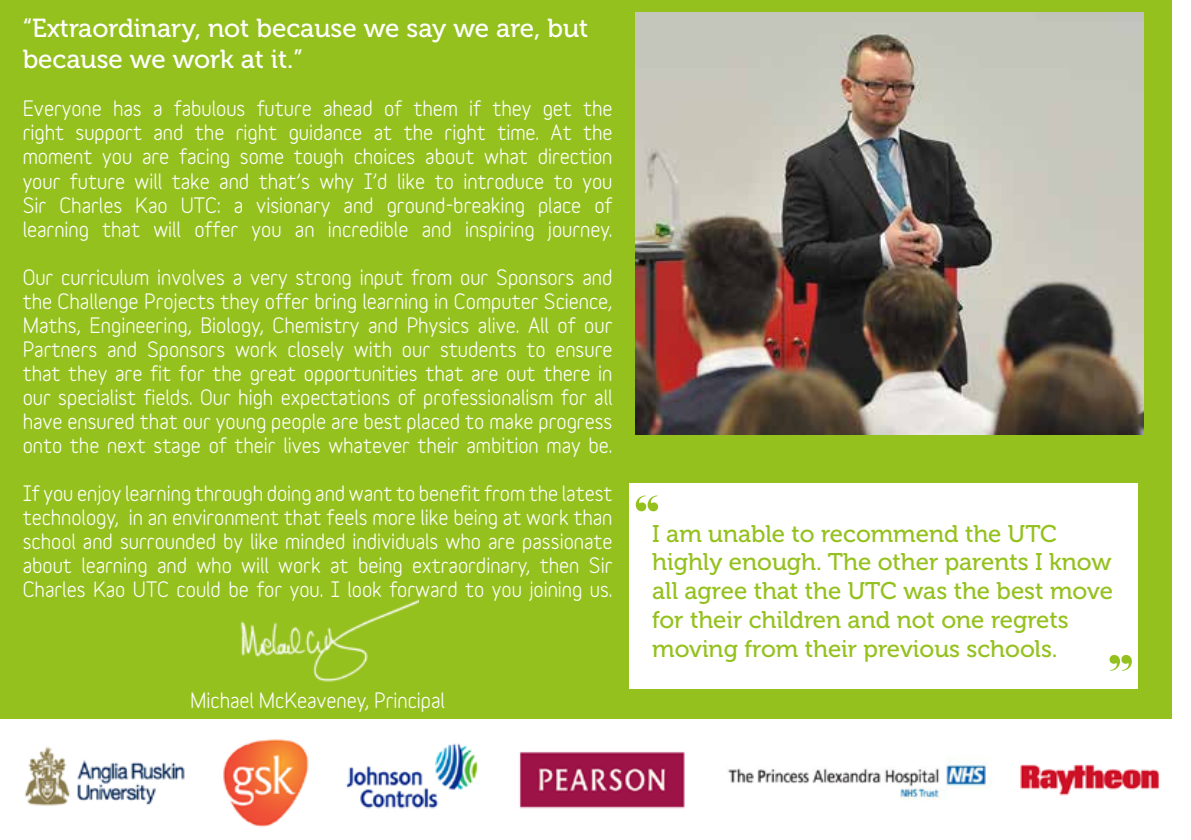
<style>
.page{position:relative;width:1191px;height:840px;background:#fff}
.page>*{position:absolute;margin:0;border:0;box-sizing:border-box;transform-origin:0 0}
.t1{font:52px "Elephant";color:#95c11f}
.t2{font:26px/31.2px "Museo 500";color:#fff}
.t3{font:24px/28.8px "Museo 500";color:#95c11f}
.t4{font:700 20px/24px "Variable";color:#fff;text-align:justify}
</style>
<div class="page">
<div style="left:0;top:0;width:1171px;height:839px;background:#95c11f"></div>
<img style="left:635px;top:13px;width:508px;height:421px">
<img style="left:0;top:718px;width:1172px;height:120px">
<div style="left:629px;top:483px;width:509px;height:205px;background:#fff"></div>
<img style="left:240px;top:599px;width:178px;height:83px">
<h2 class="t2" style="left:23px;top:12px;width:567px">“Extraordinary, not because we say we are, but because we work at it.”</h2>
<p class="t4" style="left:23px;top:97px;width:591px">Everyone has a fabulous future ahead of them if they get the right support and the right guidance at the right time. At the moment you are facing some tough choices about what direction your future will take and that’s why I’d like to introduce to you Sir Charles Kao UTC: a visionary and ground-breaking place of learning that will offer you an incredible and inspiring journey.</p>
<p class="t4" style="left:23px;top:265px;width:591px">Our curriculum involves a very strong input from our Sponsors and the Challenge Projects they offer bring learning in Computer Science, Maths, Engineering, Biology, Chemistry and Physics alive. All of our Partners and Sponsors work closely with our students to ensure that they are fit for the great opportunities that are out there in our specialist fields. Our high expectations of professionalism for all have ensured that our young people are best placed to make progress onto the next stage of their lives whatever their ambition may be.</p>
<p class="t4" style="left:23px;top:481px;width:591px">If you enjoy learning through doing and want to benefit from the latest technology, in an environment that feels more like being at work than school and surrounded by like minded individuals who are passionate about learning and who will work at being extraordinary, then Sir Charles Kao UTC could be for you. I look forward to you joining us.</p>
<p class="t4" style="left:190px;top:687px;width:256px">Michael McKeaveney, Principal</p>
<h1 class="t1" style="left:635px;top:482px;width:25px">“</h1>
<p class="t3" style="left:652px;top:519px;width:462px">I am unable to recommend the UTC highly enough. The other parents I know all agree that the UTC was the best move for their children and not one regrets moving from their previous schools.</p>
<h1 class="t1" style="left:1132px;top:683px;width:25px;rotate:-180deg">“</h1>
</div>
